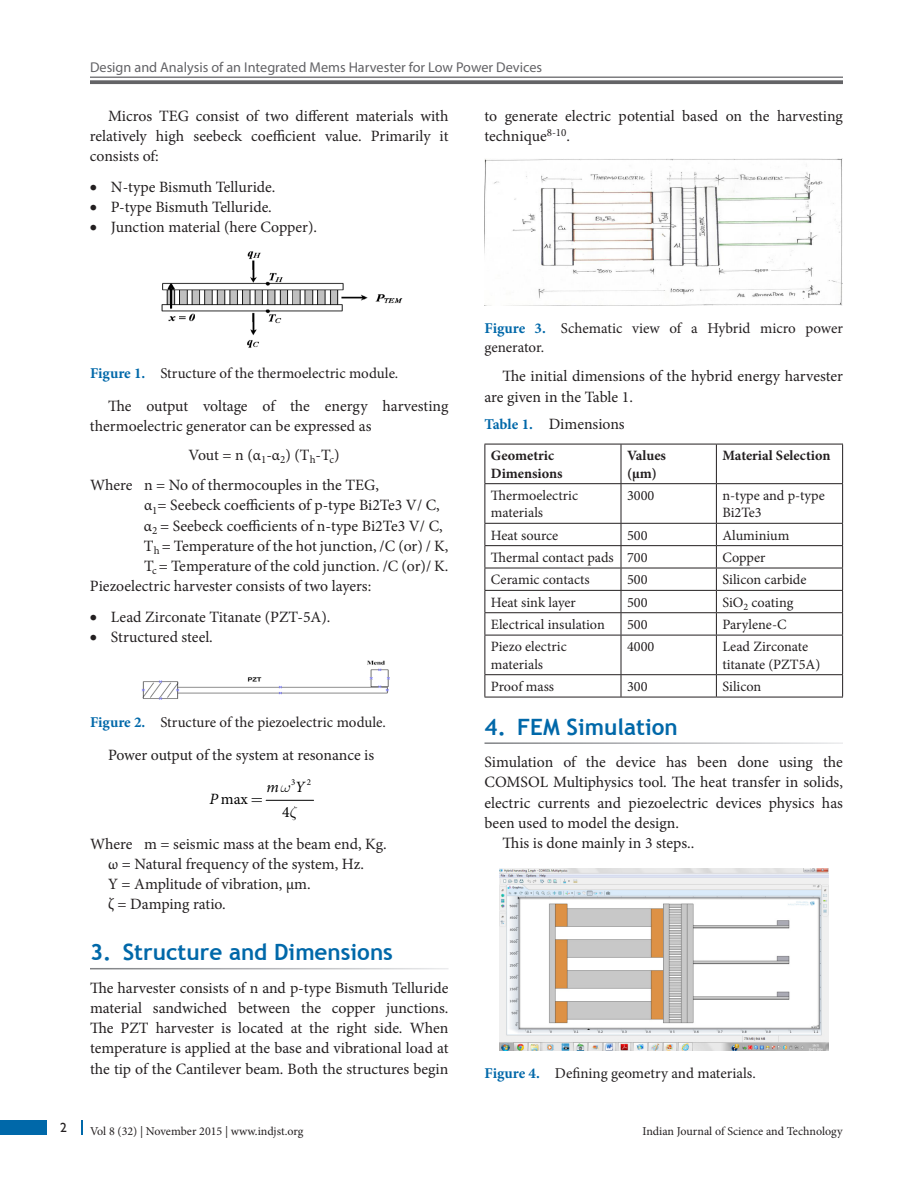
<style>
.page{position:relative;width:918px;height:1188px;background:#fff}
.page>*{position:absolute;margin:0;border:0;box-sizing:border-box;transform-origin:0 0}
.t1{font:700 22.5px "Trebuchet MS";color:#0068a9}
.t2{font:15.75px/20.2px "Minion Pro";color:#231f20}
.t3{font:15.75px "Minion Pro";color:#000}
.t4{font:italic 15.75px "Minion Pro";color:#000}
.t5{font:15px/19.5px "Minion Pro";color:#231f20}
.t6{font:14.25px/17.2px "Minion Pro";color:#231f20}
.t7{font:14.25px "Myriad Pro";color:#636366}
.t8{font:700 14.25px/17.2px "Minion Pro";color:#231f20}
.t9{font:13.5px "Gill Sans";color:#231f20}
.t10{font:12px "Minion Pro";color:#231f20}
.t11{font:9px "Minion Pro";color:#000}
.s1{font-weight:700;color:#0068a9}
.s2{font-style:italic}
.s3{font-weight:700;font-size:15px;color:#0068a9}
</style>
<div class="page">
<hr style="left:90px;top:77px;width:753px;height:1px;background:#636366">
<svg style="left:90px;top:80px;width:753px;height:4px;background:#6f6f72"></svg>
<div style="left:0;top:1120px;width:47px;height:15px;background:#0068a9"></div>
<svg style="left:81px;top:1120px;width:1px;height:15px"></svg>
<img style="left:161px;top:251px;width:242px;height:97px">
<img style="left:141px;top:660px;width:249px;height:40px">
<hr style="left:266px;top:800px;width:48px;height:1px;background:#000">
<img style="left:485px;top:158px;width:358px;height:147px">
<hr style="left:621px;top:444px;width:1px;height:39px;background:#231f20">
<hr style="left:716px;top:444px;width:1px;height:39px;background:#231f20">
<hr style="left:484px;top:483px;width:137px;height:1px;background:#231f20">
<hr style="left:621px;top:483px;width:95px;height:1px;background:#231f20">
<hr style="left:621px;top:484px;width:1px;height:39px;background:#231f20">
<hr style="left:716px;top:483px;width:127px;height:1px;background:#231f20">
<hr style="left:716px;top:484px;width:1px;height:39px;background:#231f20">
<hr style="left:484px;top:523px;width:137px;height:1px;background:#231f20">
<hr style="left:621px;top:523px;width:95px;height:1px;background:#231f20">
<hr style="left:716px;top:523px;width:127px;height:1px;background:#231f20">
<hr style="left:484px;top:545px;width:137px;height:1px;background:#231f20">
<hr style="left:621px;top:545px;width:95px;height:1px;background:#231f20">
<hr style="left:716px;top:545px;width:127px;height:1px;background:#231f20">
<hr style="left:484px;top:568px;width:137px;height:1px;background:#231f20">
<hr style="left:621px;top:568px;width:95px;height:1px;background:#231f20">
<hr style="left:716px;top:568px;width:127px;height:1px;background:#231f20">
<hr style="left:484px;top:590px;width:137px;height:1px;background:#231f20">
<hr style="left:621px;top:590px;width:95px;height:1px;background:#231f20">
<hr style="left:716px;top:590px;width:127px;height:1px;background:#231f20">
<hr style="left:484px;top:612px;width:137px;height:1px;background:#231f20">
<hr style="left:621px;top:612px;width:95px;height:1px;background:#231f20">
<svg style="left:621px;top:524px;width:1px;height:111px"></svg>
<hr style="left:716px;top:612px;width:127px;height:1px;background:#231f20">
<svg style="left:716px;top:524px;width:1px;height:111px"></svg>
<hr style="left:484px;top:635px;width:137px;height:1px;background:#231f20">
<hr style="left:621px;top:635px;width:95px;height:1px;background:#231f20">
<hr style="left:621px;top:635px;width:1px;height:39px;background:#231f20">
<hr style="left:716px;top:635px;width:127px;height:1px;background:#231f20">
<hr style="left:716px;top:635px;width:1px;height:39px;background:#231f20">
<hr style="left:484px;top:674px;width:137px;height:1px;background:#231f20">
<hr style="left:621px;top:674px;width:95px;height:1px;background:#231f20">
<svg style="left:621px;top:675px;width:1px;height:22px"></svg>
<hr style="left:716px;top:674px;width:127px;height:1px;background:#231f20">
<svg style="left:716px;top:675px;width:1px;height:22px"></svg>
<hr style="left:484px;top:444px;width:137px;height:1px;background:#231f20">
<hr style="left:484px;top:444px;width:1px;height:39px;background:#231f20">
<hr style="left:621px;top:444px;width:95px;height:1px;background:#231f20">
<hr style="left:716px;top:444px;width:127px;height:1px;background:#231f20">
<hr style="left:842px;top:444px;width:1px;height:39px;background:#231f20">
<hr style="left:484px;top:484px;width:1px;height:39px;background:#231f20">
<hr style="left:842px;top:484px;width:1px;height:39px;background:#231f20">
<svg style="left:484px;top:524px;width:1px;height:111px"></svg>
<svg style="left:842px;top:524px;width:1px;height:111px"></svg>
<hr style="left:484px;top:635px;width:1px;height:39px;background:#231f20">
<hr style="left:842px;top:635px;width:1px;height:39px;background:#231f20">
<svg style="left:484px;top:675px;width:1px;height:22px"></svg>
<svg style="left:842px;top:675px;width:1px;height:22px"></svg>
<hr style="left:484px;top:697px;width:137px;height:1px;background:#231f20">
<hr style="left:621px;top:697px;width:95px;height:1px;background:#231f20">
<hr style="left:716px;top:697px;width:127px;height:1px;background:#231f20">
<img style="left:499px;top:868px;width:329px;height:183px">
<p class="t7" style="left:90px;top:59px;width:454px">Design and Analysis of an Integrated Mems Harvester for Low Power Devices</p>
<p class="t2" style="left:90px;top:106px;width:360px;text-align:justify;text-indent:18px">Micros TEG consist of two different materials with relatively high seebeck coefficient value. Primarily it consists of:</p>
<p class="t2" style="left:90px;top:177px;width:187px">• N-type Bismuth Telluride.</p>
<p class="t2" style="left:90px;top:197px;width:183px">• P-type Bismuth Telluride.</p>
<p class="t2" style="left:90px;top:217px;width:229px">• Junction material (here Copper).</p>
<p class="t5" style="left:90px;top:363px;width:310px"><span class="s1">Figure 1.</span> Structure of the thermoelectric module.</p>
<p class="t2" style="left:90px;top:395px;width:360px;text-indent:18px">The output voltage of the energy harvesting thermoelectric generator can be expressed as</p>
<p class="t2" style="left:90px;top:440px;width:291px;line-height:30.5px;text-indent:99px">Vout = n (α<sub>1</sub>-α<sub>2</sub>) (T<sub>h</sub>-T<sub>c</sub>)<br>Where n = No of thermocouples in the TEG,</p>
<p class="t2" style="left:144px;top:495px;width:297px">α<sub>1</sub>= Seebeck coefficients of p-type Bi2Te3 V/ C,</p>
<p class="t2" style="left:144px;top:516px;width:300px">α<sub>2</sub> = Seebeck coefficients of n-type Bi2Te3 V/ C,</p>
<p class="t2" style="left:144px;top:536px;width:306px">T<sub>h</sub> = Temperature of the hot junction, /C (or) / K,</p>
<p class="t2" style="left:144px;top:556px;width:306px">T<sub>c</sub> = Temperature of the cold junction. /C (or)/ K.</p>
<p class="t2" style="left:90px;top:576px;width:283px">Piezoelectric harvester consists of two layers:</p>
<p class="t2" style="left:90px;top:607px;width:242px">• Lead Zirconate Titanate (PZT-5A).</p>
<p class="t2" style="left:90px;top:627px;width:124px">• Structured steel.</p>
<p class="t5" style="left:90px;top:712px;width:297px"><span class="s1">Figure 2.</span> Structure of the piezoelectric module.</p>
<p class="t2" style="left:108px;top:745px;width:268px">Power output of the system at resonance is</p>
<p class="t11" style="left:291px;top:776px;width:6px">3</p>
<p class="t11" style="left:307px;top:776px;width:6px">2</p>
<p class="t3" style="left:209px;top:789px;width:40px"><span class="s2">P</span> max</p>
<p class="t3" style="left:282px;top:801px;width:9px">4</p>
<p class="t4" style="left:267px;top:777px;width:40px">m Y</p>
<p class="t2" style="left:108px;top:834px;width:280px;text-indent:-18px">Where m = seismic mass at the beam end, Kg. ω = Natural frequency of the system, Hz.<br>Y = Amplitude of vibration, μm.<br>ζ = Damping ratio.</p>
<h1 class="t1" style="left:90px;top:938px;width:304px">3. Structure and Dimensions</h1>
<p class="t2" style="left:90px;top:978px;width:360px;text-align:justify">The harvester consists of n and p-type Bismuth Telluride material sandwiched between the copper junctions.<br>The PZT harvester is located at the right side. When temperature is applied at the base and vibrational load at the tip of the Cantilever beam. Both the structures begin</p>
<p class="t2" style="left:484px;top:106px;width:360px">to generate electric potential based on the harvesting technique<sup>8-10</sup>.</p>
<p class="t5" style="left:484px;top:318px;width:360px"><span class="s1">Figure 3.</span> Schematic view of a Hybrid micro power generator.</p>
<p class="t2" style="left:484px;top:366px;width:360px;text-indent:18px">The initial dimensions of the hybrid energy harvester are given in the Table 1.</p>
<p class="t2" style="left:484px;top:414px;width:142px"><span class="s3">Table 1.</span> Dimensions</p>
<p class="t8" style="left:491px;top:447px;width:73px">Geometric<br>Dimensions</p>
<p class="t8" style="left:627px;top:447px;width:41px">Values (µm)</p>
<p class="t8" style="left:722px;top:447px;width:110px">Material Selection</p>
<p class="t6" style="left:491px;top:487px;width:89px">Thermoelectric materials</p>
<p class="t6" style="left:627px;top:487px;width:29px">3000</p>
<p class="t6" style="left:722px;top:487px;width:104px">n-type and p-type<br>Bi2Te3</p>
<p class="t6" style="left:491px;top:527px;width:69px">Heat source</p>
<p class="t6" style="left:627px;top:527px;width:22px">500</p>
<p class="t6" style="left:722px;top:527px;width:69px">Aluminium</p>
<p class="t6" style="left:491px;top:549px;width:158px">Thermal contact pads 700</p>
<p class="t6" style="left:722px;top:549px;width:45px">Copper</p>
<p class="t6" style="left:491px;top:571px;width:100px">Ceramic contacts</p>
<p class="t6" style="left:627px;top:571px;width:22px">500</p>
<p class="t6" style="left:722px;top:571px;width:86px">Silicon carbide</p>
<p class="t6" style="left:491px;top:594px;width:86px">Heat sink layer</p>
<p class="t6" style="left:627px;top:594px;width:22px">500</p>
<p class="t6" style="left:722px;top:594px;width:73px">SiO<sub>2</sub> coating</p>
<p class="t6" style="left:491px;top:616px;width:115px">Electrical insulation</p>
<p class="t6" style="left:627px;top:616px;width:22px">500</p>
<p class="t6" style="left:722px;top:616px;width:66px">Parylene-C</p>
<p class="t6" style="left:491px;top:638px;width:77px">Piezo electric materials</p>
<p class="t6" style="left:627px;top:638px;width:29px">4000</p>
<p class="t6" style="left:722px;top:638px;width:99px">Lead Zirconate titanate (PZT5A)</p>
<p class="t6" style="left:491px;top:678px;width:65px">Proof mass</p>
<p class="t6" style="left:627px;top:678px;width:22px">300</p>
<p class="t6" style="left:722px;top:678px;width:40px">Silicon</p>
<h1 class="t1" style="left:484px;top:713px;width:195px">4. FEM Simulation</h1>
<p class="t2" style="left:484px;top:752px;width:360px">Simulation of the device has been done using the</p>
<p class="t2" style="left:484px;top:772px;width:360px">COMSOL Multiphysics tool. The heat transfer in solids,</p>
<p class="t2" style="left:484px;top:793px;width:360px">electric currents and piezoelectric devices physics has</p>
<p class="t2" style="left:484px;top:813px;width:196px">been used to model the design.</p>
<p class="t2" style="left:503px;top:833px;width:193px">This is done mainly in 3 steps..</p>
<p class="t5" style="left:485px;top:1063px;width:273px"><span class="s1">Figure 4.</span> Defining geometry and materials.</p>
<p class="t9" style="left:60px;top:1120px;width:8px">2</p>
<p class="t10" style="left:90px;top:1123px;width:215px">Vol 8 (32) | November 2015 | www.indjst.org</p>
<p class="t10" style="left:642px;top:1123px;width:202px">Indian Journal of Science and Technology</p>
</div>
